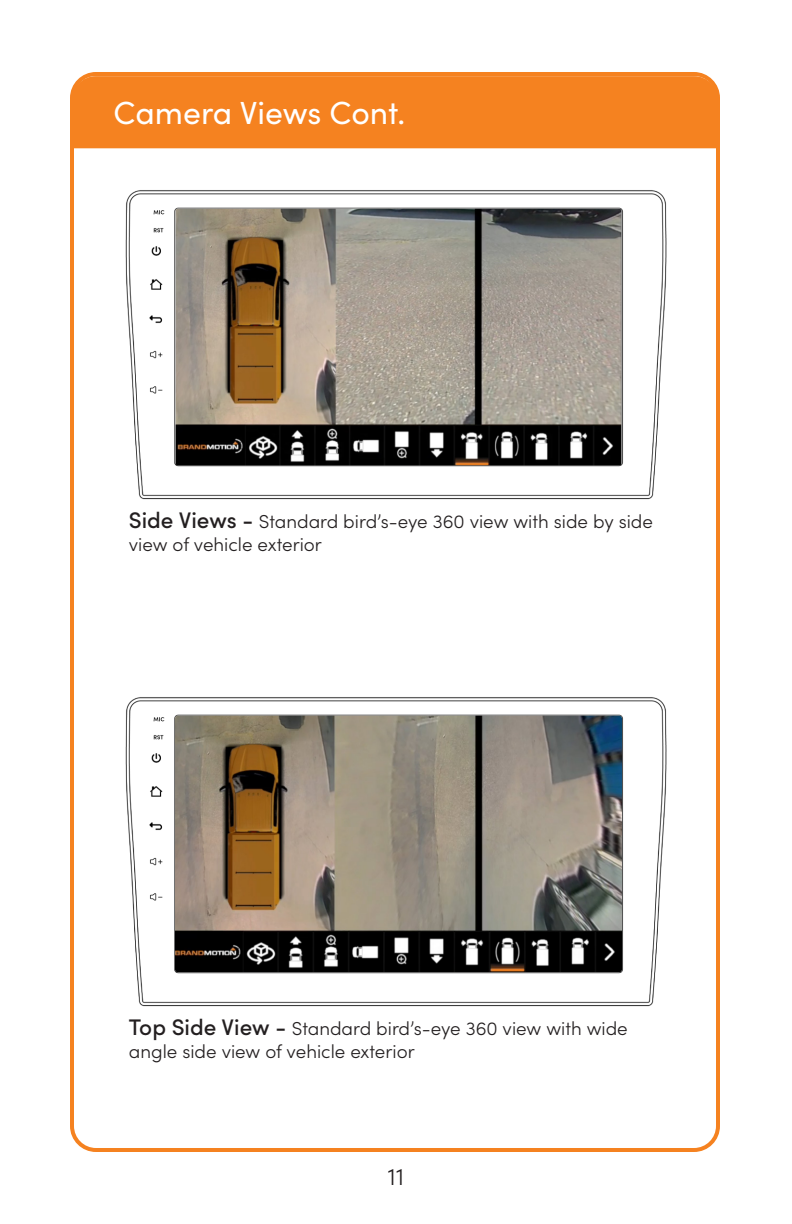
<style>
.page{position:relative;width:792px;height:1224px;background:#fff}
.page>*{position:absolute;margin:0;border:0;box-sizing:border-box;transform-origin:0 0}
.t1{font:32px "Sofia Pro";letter-spacing:-.005em;color:#fff}
.t2{font:300 24px "Sofia Pro";color:#231f20}
.t3{font:300 18.8px/22.6px "Sofia Pro";color:#231f20}
.s1{font-weight:500;font-size:22.6px}
</style>
<div class="page">
<div style="left:70px;top:72px;width:650px;height:1080px;border:4px solid #f58220;border-radius:24px"></div>
<div style="left:72px;top:76px;width:646px;height:72px;background:#f58220"></div>
<img style="left:125px;top:190px;width:542px;height:310px">
<img style="left:176px;top:209px;width:445px;height:256px">
<img style="left:125px;top:697px;width:542px;height:310px">
<img style="left:175px;top:716px;width:447px;height:256px">
<p class="t1" style="left:114px;top:89px;width:293px">Camera Views Cont.</p>
<p class="t3" style="left:129px;top:509px;width:526px"><span class="s1">Side Views -</span> Standard bird’s-eye 360 view with side by side view of vehicle exterior</p>
<p class="t3" style="left:129px;top:1016px;width:501px"><span class="s1">Top Side View -</span> Standard bird’s-eye 360 view with wide angle side view of vehicle exterior</p>
<p class="t2" style="left:388px;top:1159px;width:18px">11</p>
</div>
